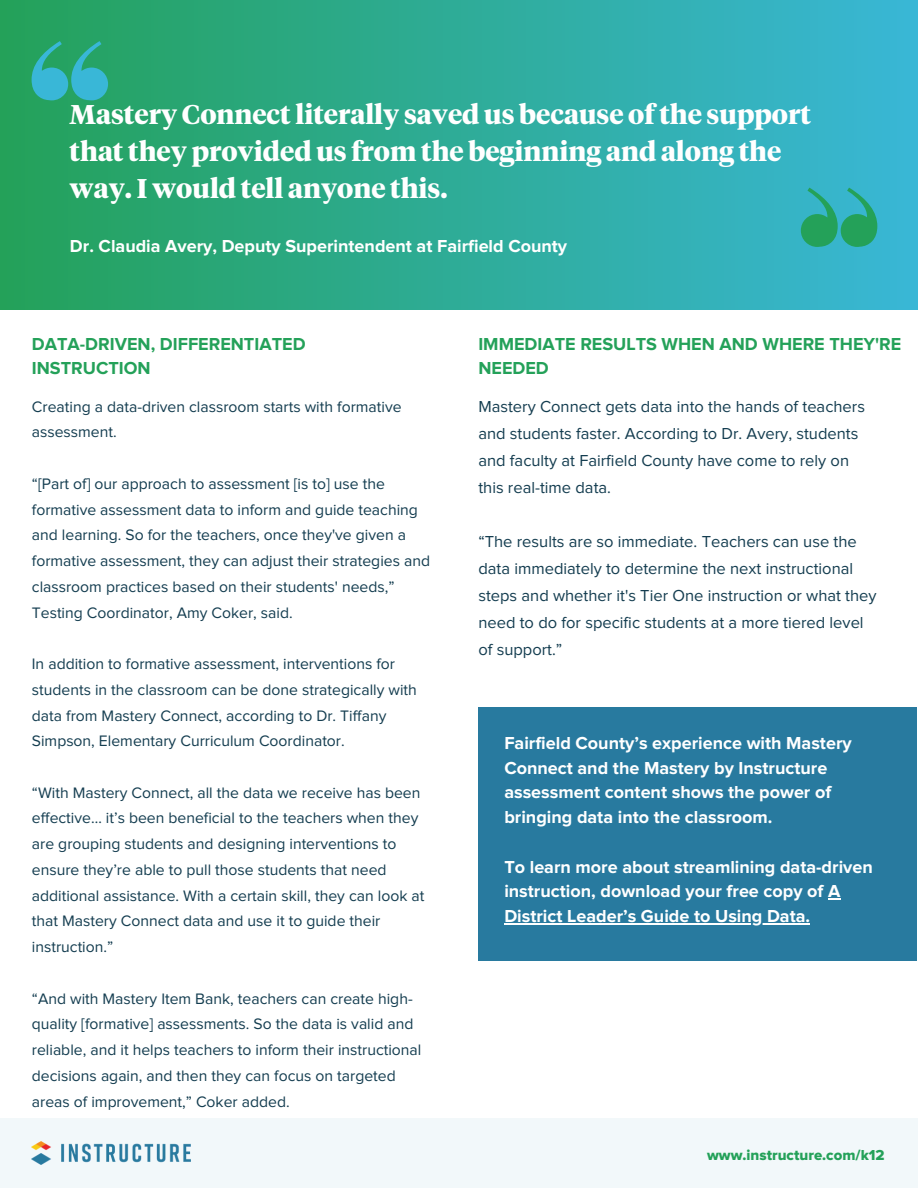
<style>
.page{position:relative;width:918px;height:1188px;background:#fff}
.page>*{position:absolute;margin:0;border:0;box-sizing:border-box;transform-origin:0 0}
.t1{font:700 27px/37.2px "Tiempos Headline";color:#fff}
.t2{font:700 18px/24.8px "Proxima Nova";color:#fff}
.t3{font:700 18px/24.8px "Proxima Nova";color:#24a159}
.t4{font:16.5px/27px "Proxima Nova";color:#143d50}
.t5{font:15.75px/25.8px "Proxima Nova";color:#143d50}
.t6{font:15px "Proxima Nova Extrabld";color:#24a159}
</style>
<div class="page">
<div style="left:0;top:0;width:918px;height:309px;background:linear-gradient(to right,#24a159,#39b7d6)"></div>
<div style="left:0;top:1118px;width:918px;height:70px;background:#f2f8fa"></div>
<img style="left:32px;top:1142px;width:159px;height:22px">
<div style="left:478px;top:707px;width:439px;height:254px;background:#287a9f"></div>
<svg style="left:828px;top:898px;width:12px;height:2px"></svg>
<hr style="left:504px;top:923px;width:302px;height:1px;background:#fff">
<svg style="left:32px;top:41px;width:76px;height:59px;background:#2fad9e"></svg>
<svg style="left:801px;top:188px;width:76px;height:59px;background:#2daa90"></svg>
<h1 class="t1" style="left:70px;top:98px;width:743px">Mastery Connect literally saved us because of the support that they provided us from the beginning and along the way. I would tell anyone this.</h1>
<p class="t2" style="left:70px;top:234px;width:499px">Dr. Claudia Avery, Deputy Superintendent at Fairfield County</p>
<p class="t3" style="left:32px;top:332px;width:275px">DATA-DRIVEN, DIFFERENTIATED<br>INSTRUCTION</p>
<p class="t3" style="left:478px;top:332px;width:424px">IMMEDIATE RESULTS WHEN AND WHERE THEY'RE<br>NEEDED</p>
<p class="t5" style="left:32px;top:394px;width:371px">Creating a data-driven classroom starts with formative assessment.</p>
<p class="t5" style="left:32px;top:471px;width:400px">“[Part of] our approach to assessment [is to] use the formative assessment data to inform and guide teaching and learning. So for the teachers, once they've given a formative assessment, they can adjust their strategies and classroom practices based on their students' needs,” Testing Coordinator, Amy Coker, said.</p>
<p class="t5" style="left:32px;top:652px;width:386px">In addition to formative assessment, interventions for students in the classroom can be done strategically with data from Mastery Connect, according to Dr. Tiffany Simpson, Elementary Curriculum Coordinator.</p>
<p class="t5" style="left:32px;top:780px;width:394px">“With Mastery Connect, all the data we receive has been effective… it’s been beneficial to the teachers when they are grouping students and designing interventions to ensure they’re able to pull those students that need additional assistance. With a certain skill, they can look at that Mastery Connect data and use it to guide their instruction.”</p>
<p class="t5" style="left:32px;top:986px;width:391px">“And with Mastery Item Bank, teachers can create high&shy;quality [formative] assessments. So the data is valid and reliable, and it helps teachers to inform their instructional decisions again, and then they can focus on targeted areas of improvement,” Coker added.</p>
<p class="t4" style="left:478px;top:394px;width:388px">Mastery Connect gets data into the hands of teachers and students faster. According to Dr. Avery, students and faculty at Fairfield County have come to rely on this real-time data.</p>
<p class="t4" style="left:478px;top:529px;width:400px">“The results are so immediate. Teachers can use the data immediately to determine the next instructional steps and whether it's Tier One instruction or what they need to do for specific students at a more tiered level of support.”</p>
<p class="t2" style="left:504px;top:731px;width:349px">Fairfield County’s experience with Mastery Connect and the Mastery by Instructure assessment content shows the power of bringing data into the classroom.</p>
<p class="t2" style="left:504px;top:855px;width:370px">To learn more about streamlining data-driven instruction, download your free copy of A<br>District Leader’s Guide to Using Data.</p>
<p class="t6" style="left:707px;top:1148px;width:179px">www.instructure.com/k12</p>
</div>
